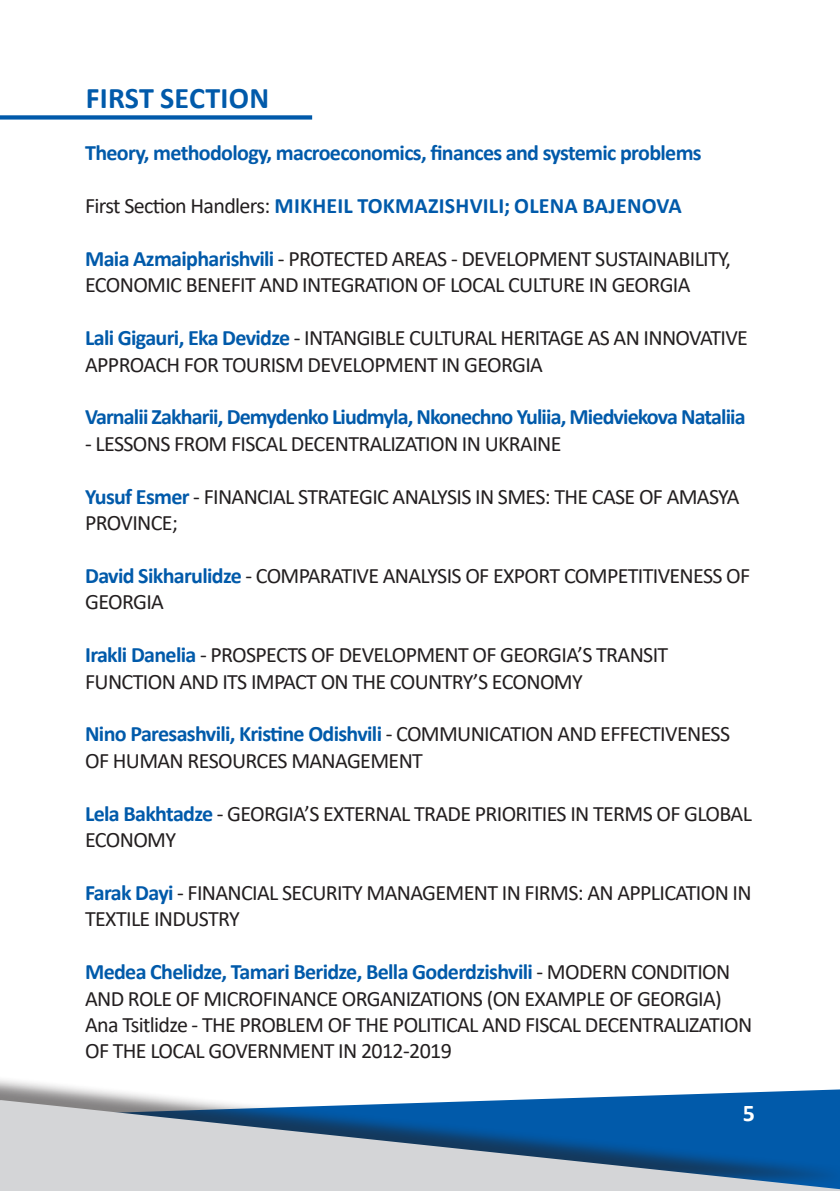
<style>
.page{position:relative;width:840px;height:1191px;background:#fff}
.page>*{position:absolute;margin:0;border:0;box-sizing:border-box;transform-origin:0 0}
.t1{font:700 30px "Calibri";letter-spacing:.01em;color:#015aaa}
.t2{font:700 24px "Calibri";color:#fff}
.t3{font:22px/26.4px "Calibri";letter-spacing:-.03em;color:#231f20}
.t4{font:700 22px "Calibri";letter-spacing:-.03em;color:#015aaa}
.t5{font:700 22px "Calibri";letter-spacing:.01em;color:#015aaa}
.s1{font-weight:400;color:#231f20}
.s2{font-weight:700;color:#015aaa}
</style>
<div class="page">
<div style="left:0;top:1075px;width:839px;height:112px;background:#231f20;opacity:.56"></div>
<svg style="left:1px;top:1100px;width:838px;height:91px;fill:#d4d5d7"></svg>
<svg style="left:0;top:1089px;width:1px;height:102px"></svg>
<div style="left:0;top:115px;width:312px;height:5px;background:#015aaa"></div>
<p class="t1" style="left:86px;top:76px;width:185px">FIRST SECTION</p>
<p class="t4" style="left:85px;top:137px;width:617px">Theory, methodology, macroeconomics, finances and systemic problems</p>
<p class="t5" style="left:85px;top:190px;width:598px"><span class="s1">First Section Handlers:</span> MIKHEIL TOKMAZISHVILI; OLENA BAJENOVA</p>
<p class="t3" style="left:85px;top:245px;width:647px"><span class="s2">Maia Azmaipharishvili</span> - PROTECTED AREAS - DEVELOPMENT SUSTAINABILITY,<br>ECONOMIC BENEFIT AND INTEGRATION OF LOCAL CULTURE IN GEORGIA</p>
<p class="t3" style="left:85px;top:324px;width:664px"><span class="s2">Lali Gigauri, Eka Devidze</span> - INTANGIBLE CULTURAL HERITAGE AS AN INNOVATIVE<br>APPROACH FOR TOURISM DEVELOPMENT IN GEORGIA</p>
<p class="t4" style="left:85px;top:401px;width:661px">Varnalii Zakharii, Demydenko Liudmyla, Nkonechno Yuliia, Miedviekova Nataliia</p>
<p class="t3" style="left:85px;top:430px;width:477px">- LESSONS FROM FISCAL DECENTRALIZATION IN UKRAINE</p>
<p class="t3" style="left:85px;top:482px;width:655px"><span class="s2">Yusuf Esmer</span> - FINANCIAL STRATEGIC ANALYSIS IN SMES: THE CASE OF AMASYA<br>PROVINCE;</p>
<p class="t3" style="left:85px;top:562px;width:666px"><span class="s2">David Sikharulidze</span> - COMPARATIVE ANALYSIS OF EXPORT COMPETITIVENESS OF<br>GEORGIA</p>
<p class="t3" style="left:85px;top:641px;width:584px"><span class="s2">Irakli Danelia</span> - PROSPECTS OF DEVELOPMENT OF GEORGIA’S TRANSIT<br>FUNCTION AND ITS IMPACT ON THE COUNTRY’S ECONOMY</p>
<p class="t3" style="left:85px;top:720px;width:646px"><span class="s2">Nino Paresashvili, Kristine Odishvili</span> - COMMUNICATION AND EFFECTIVENESS<br>OF HUMAN RESOURCES MANAGEMENT</p>
<p class="t3" style="left:85px;top:799px;width:668px"><span class="s2">Lela Bakhtadze</span> - GEORGIA’S EXTERNAL TRADE PRIORITIES IN TERMS OF GLOBAL<br>ECONOMY</p>
<p class="t3" style="left:85px;top:878px;width:667px"><span class="s2">Farak Dayi</span> - FINANCIAL SECURITY MANAGEMENT IN FIRMS: AN APPLICATION IN<br>TEXTILE INDUSTRY</p>
<p class="t3" style="left:85px;top:958px;width:646px"><span class="s2">Medea Chelidze, Tamari Beridze, Bella Goderdzishvili</span> - MODERN CONDITION<br>AND ROLE OF MICROFINANCE ORGANIZATIONS (ON EXAMPLE OF GEORGIA)</p>
<p class="t3" style="left:85px;top:1010px;width:668px">Ana Tsitlidze - THE PROBLEM OF THE POLITICAL AND FISCAL DECENTRALIZATION<br>OF THE LOCAL GOVERNMENT IN 2012-2019</p>
<p class="t2" style="left:742px;top:1095px;width:14px">5</p>
</div>
